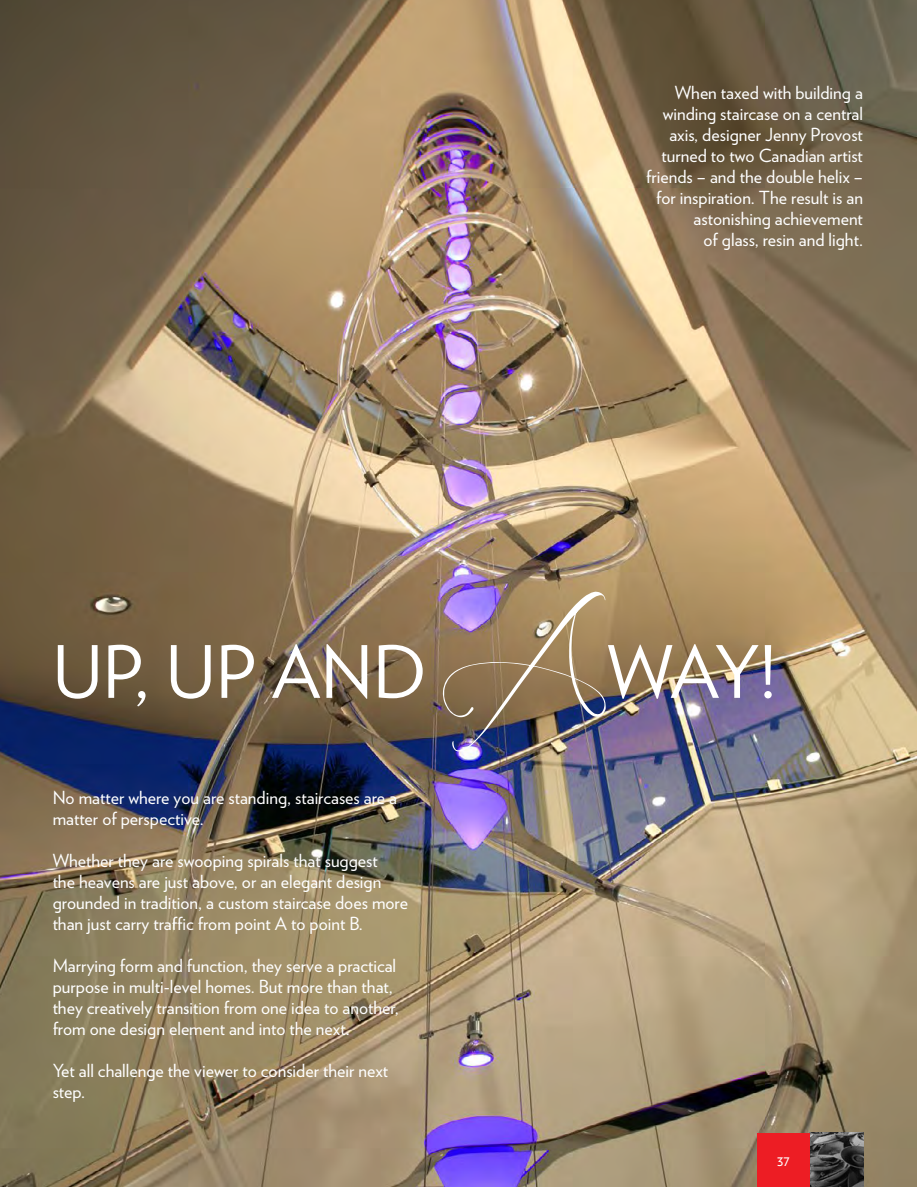
<style>
.page{position:relative;width:917px;height:1187px;background:#fff}
.page>*{position:absolute;margin:0;border:0;box-sizing:border-box;transform-origin:0 0}
.t1{font:72px "Verlag";color:#fff}
.t2{font:18px/21px "Verlag";color:#fff}
.t3{font:15px "Verlag";color:#fff}
.s1{font-family:"Beforethe Rain"}
</style>
<div class="page">
<img style="left:0;top:0;width:917px;height:1187px">
<img style="left:809px;top:1133px;width:54px;height:54px">
<div style="left:757px;top:1133px;width:52px;height:54px;background:#ed1d24"></div>
<p class="t2" style="left:646px;top:81px;width:218px;text-align:right">When taxed with building a winding staircase on a central axis, designer Jenny Provost turned to two Canadian artist friends – and the double helix – for inspiration. The result is an astonishing achievement<br>of glass, resin and light.</p>
<h1 class="t1" style="left:53px;top:618px;width:724px">UP, UP AND <span class="s1">A</span>WAY!</h1>
<p class="t2" style="left:53px;top:786px;width:346px">No matter where you are standing, staircases are a matter of perspective.</p>
<p class="t2" style="left:53px;top:849px;width:357px">Whether they are swooping spirals that suggest<br>the heavens are just above, or an elegant design grounded in tradition, a custom staircase does more than just carry traffic from point A to point B.</p>
<p class="t2" style="left:53px;top:954px;width:347px">Marrying form and function, they serve a practical purpose in multi-level homes. But more than that, they creatively transition from one idea to another, from one design element and into the next.</p>
<p class="t2" style="left:53px;top:1059px;width:337px">Yet all challenge the viewer to consider their next step.</p>
<p class="t3" style="left:777px;top:1149px;width:14px">37</p>
</div>
